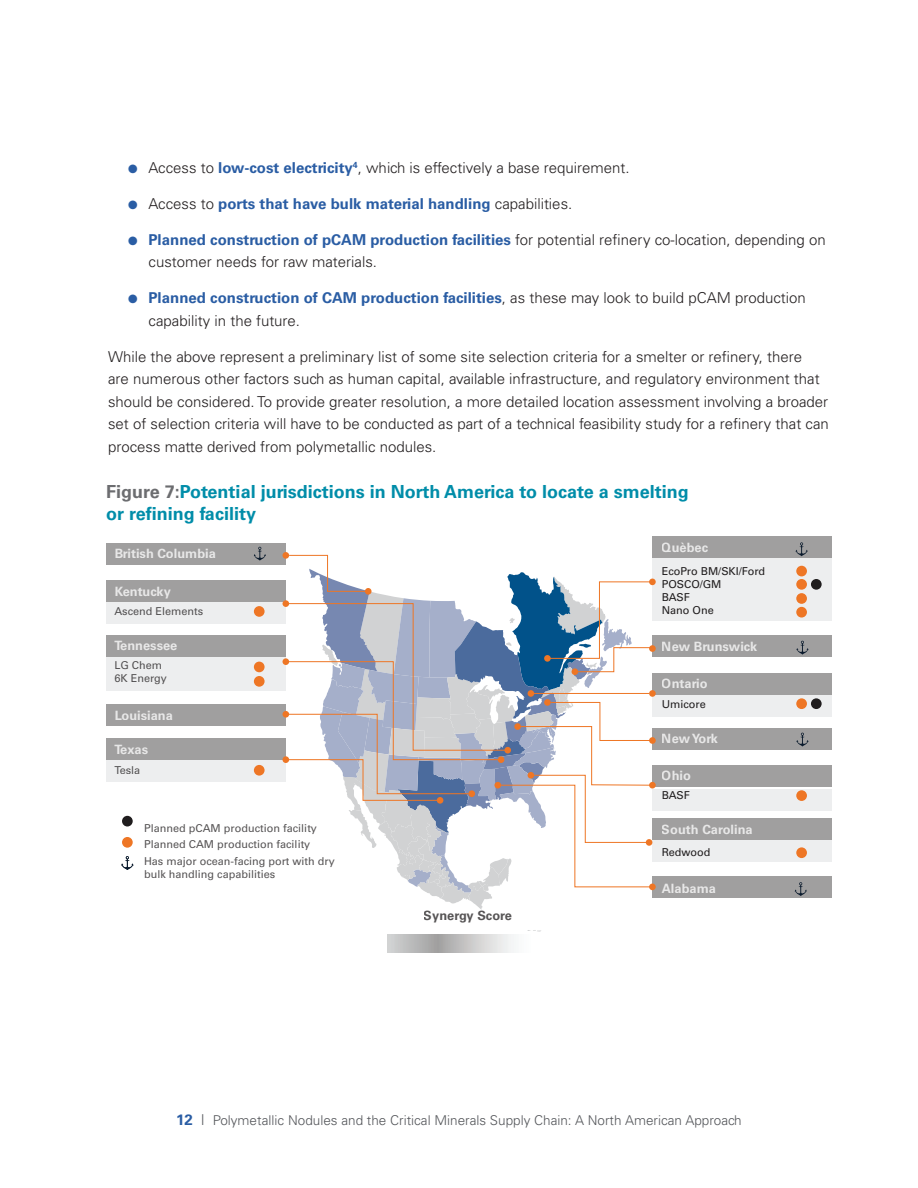
<style>
.page{position:relative;width:918px;height:1188px;background:#fff}
.page>*{position:absolute;margin:0;border:0;box-sizing:border-box;transform-origin:0 0}
.t1{font:700 18px/22.5px "Univers LT Std";color:#008da9}
.t2{font:300 15px/22.5px "Univers LT Std";color:#231f20}
.t3{font:700 15px "Univers LT Std";color:#2a5da4}
.t4{font:300 13.5px "Univers LT Std";color:#54565a}
.t5{font:700 12.9px "Univers LT Std";color:#fff}
.t6{font:700 12.9px "Univers LT Std";color:#201d1e}
.t7{font:10.95px/13px "Univers LT Std";color:#201d1e}
.s1{color:#2a5da4}
.s2{font-weight:700;color:#2a5da4}
.s3{font-weight:300;color:#231f20}
.s4{color:#6c6d70}
.s5{font-weight:700;font-size:15px;color:#2a5da4}
.s6{font-size:15px}
</style>
<div class="page">
<svg style="left:527px;top:930px;width:14px;height:2px"></svg>
<div style="left:106px;top:603px;width:180px;height:21px;background:#edeeef"></div>
<div style="left:106px;top:543px;width:180px;height:22px;background:#a09f9f"></div>
<div style="left:106px;top:580px;width:180px;height:22px;background:#a09f9f"></div>
<div style="left:106px;top:657px;width:180px;height:34px;background:#edeeef"></div>
<div style="left:106px;top:635px;width:180px;height:22px;background:#a09f9f"></div>
<div style="left:106px;top:704px;width:180px;height:22px;background:#a09f9f"></div>
<div style="left:652px;top:635px;width:180px;height:22px;background:#a09f9f"></div>
<div style="left:652px;top:876px;width:180px;height:22px;background:#a09f9f"></div>
<div style="left:106px;top:760px;width:180px;height:22px;background:#edeeef"></div>
<div style="left:106px;top:738px;width:180px;height:22px;background:#a09f9f"></div>
<div style="left:652px;top:695px;width:180px;height:22px;background:#edeeef"></div>
<div style="left:652px;top:673px;width:180px;height:22px;background:#a09f9f"></div>
<div style="left:652px;top:789px;width:180px;height:22px;background:#edeeef"></div>
<div style="left:652px;top:765px;width:180px;height:22px;background:#a09f9f"></div>
<div style="left:652px;top:840px;width:180px;height:22px;background:#edeeef"></div>
<div style="left:652px;top:818px;width:180px;height:22px;background:#a09f9f"></div>
<div style="left:652px;top:558px;width:180px;height:63px;background:#edeeef"></div>
<div style="left:652px;top:536px;width:180px;height:22px;background:#a09f9f"></div>
<div style="left:652px;top:728px;width:180px;height:22px;background:#a09f9f"></div>
<svg style="left:387px;top:935px;width:127px;height:17px;background:#c6c6c6"></svg>
<div style="left:283px;top:658px;width:6px;height:7px;background:#ee7625;border-radius:50%"></div>
<div style="left:283px;top:756px;width:6px;height:7px;background:#ee7625;border-radius:50%"></div>
<div style="left:283px;top:711px;width:6px;height:7px;background:#ee7625;border-radius:50%"></div>
<div style="left:283px;top:552px;width:6px;height:7px;background:#ee7625;border-radius:50%"></div>
<div style="left:283px;top:600px;width:6px;height:7px;background:#ee7625;border-radius:50%"></div>
<div style="left:649px;top:782px;width:7px;height:7px;background:#ee7625;border-radius:50%"></div>
<div style="left:649px;top:579px;width:7px;height:6px;background:#ee7625;border-radius:50%"></div>
<div style="left:649px;top:645px;width:7px;height:7px;background:#ee7625;border-radius:50%"></div>
<div style="left:649px;top:690px;width:7px;height:7px;background:#ee7625;border-radius:50%"></div>
<div style="left:649px;top:737px;width:7px;height:7px;background:#ee7625;border-radius:50%"></div>
<div style="left:649px;top:884px;width:7px;height:6px;background:#ee7625;border-radius:50%"></div>
<svg style="left:285px;top:555px;width:368px;height:355px"></svg>
<div style="left:796px;top:847px;width:11px;height:11px;background:#ee7625;border-radius:50%"></div>
<div style="left:796px;top:790px;width:11px;height:11px;background:#ee7625;border-radius:50%"></div>
<div style="left:796px;top:698px;width:11px;height:11px;background:#ee7625;border-radius:50%"></div>
<div style="left:811px;top:698px;width:11px;height:11px;background:#201d1e;border-radius:50%"></div>
<div style="left:796px;top:579px;width:11px;height:11px;background:#ee7625;border-radius:50%"></div>
<div style="left:811px;top:579px;width:11px;height:11px;background:#201d1e;border-radius:50%"></div>
<div style="left:796px;top:593px;width:11px;height:11px;background:#ee7625;border-radius:50%"></div>
<div style="left:796px;top:566px;width:11px;height:10px;background:#ee7625;border-radius:50%"></div>
<div style="left:796px;top:607px;width:11px;height:11px;background:#ee7625;border-radius:50%"></div>
<div style="left:254px;top:606px;width:11px;height:11px;background:#ee7625;border-radius:50%"></div>
<div style="left:254px;top:662px;width:11px;height:10px;background:#ee7625;border-radius:50%"></div>
<div style="left:254px;top:676px;width:11px;height:11px;background:#ee7625;border-radius:50%"></div>
<div style="left:254px;top:765px;width:11px;height:11px;background:#ee7625;border-radius:50%"></div>
<div style="left:122px;top:837px;width:11px;height:11px;background:#ee7625;border-radius:50%"></div>
<div style="left:122px;top:816px;width:11px;height:11px;background:#201d1e;border-radius:50%"></div>
<svg style="left:254px;top:547px;width:12px;height:14px"></svg>
<svg style="left:796px;top:542px;width:12px;height:14px"></svg>
<svg style="left:796px;top:641px;width:12px;height:14px"></svg>
<svg style="left:796px;top:733px;width:12px;height:14px"></svg>
<svg style="left:795px;top:882px;width:12px;height:14px"></svg>
<svg style="left:121px;top:856px;width:12px;height:14px"></svg>
<p class="t2" style="left:128px;top:156px;width:503px"><span class="s1">●</span> Access to <span class="s2">low-cost electricity</span><sup>4</sup>, which is effectively a base requirement.</p>
<p class="t3" style="left:128px;top:195px;width:446px">● <span class="s3">Access to</span> ports that have bulk material handling <span class="s3">capabilities.</span></p>
<p class="t2" style="left:148px;top:228px;width:679px;text-indent:-20px"><span class="s1">●</span> <span class="s2">Planned construction of pCAM production facilities</span> for potential refinery co-location, depending on customer needs for raw materials.</p>
<p class="t2" style="left:148px;top:287px;width:659px;text-indent:-20px"><span class="s1">●</span> <span class="s2">Planned construction of CAM production facilities</span>, as these may look to build pCAM production capability in the future.</p>
<p class="t2" style="left:108px;top:345px;width:722px">While the above represent a preliminary list of some site selection criteria for a smelter or refinery, there<br>are numerous other factors such as human capital, available infrastructure, and regulatory environment that should be considered. To provide greater resolution, a more detailed location assessment involving a broader set of selection criteria will have to be conducted as part of a technical feasibility study for a refinery that can process matte derived from polymetallic nodules.</p>
<p class="t1" style="left:106px;top:481px;width:584px"><span class="s4">Figure 7:</span>Potential jurisdictions in North America to locate a smelting or refining facility</p>
<p class="t5" style="left:114px;top:546px;width:103px">British Columbia</p>
<p class="t5" style="left:114px;top:584px;width:58px">Kentucky</p>
<p class="t5" style="left:662px;top:540px;width:48px">Quèbec</p>
<p class="t7" style="left:662px;top:564px;width:105px">EcoPro BM/SKI/Ford<br>POSCO/GM<br>BASF<br>Nano One</p>
<p class="t7" style="left:114px;top:605px;width:90px">Ascend Elements</p>
<p class="t5" style="left:114px;top:638px;width:65px">Tennessee</p>
<p class="t7" style="left:114px;top:659px;width:54px">LG Chem<br>6K Energy</p>
<p class="t5" style="left:114px;top:707px;width:60px">Louisiana</p>
<p class="t5" style="left:114px;top:742px;width:35px">Texas</p>
<p class="t7" style="left:114px;top:763px;width:27px">Tesla</p>
<p class="t7" style="left:144px;top:819px;width:192px;line-height:16.8px">Planned pCAM production facility<br>Planned CAM production facility<br>Has major ocean-facing port with dry</p>
<p class="t7" style="left:144px;top:868px;width:133px">bulk handling capabilities</p>
<p class="t6" style="left:424px;top:908px;width:90px">Synergy Score</p>
<p class="t5" style="left:662px;top:639px;width:97px">New Brunswick</p>
<p class="t5" style="left:662px;top:676px;width:47px">Ontario</p>
<p class="t7" style="left:662px;top:697px;width:46px">Umicore</p>
<p class="t5" style="left:662px;top:731px;width:58px">New York</p>
<p class="t5" style="left:662px;top:768px;width:31px">Ohio</p>
<p class="t7" style="left:662px;top:789px;width:30px">BASF</p>
<p class="t5" style="left:662px;top:822px;width:93px">South Carolina</p>
<p class="t7" style="left:662px;top:846px;width:50px">Redwood</p>
<p class="t5" style="left:662px;top:881px;width:56px">Alabama</p>
<p class="t4" style="left:176px;top:1112px;width:567px"><span class="s5">12</span> <span class="s6">l</span> Polymetallic Nodules and the Critical Minerals Supply Chain: A North American Approach</p>
</div>
